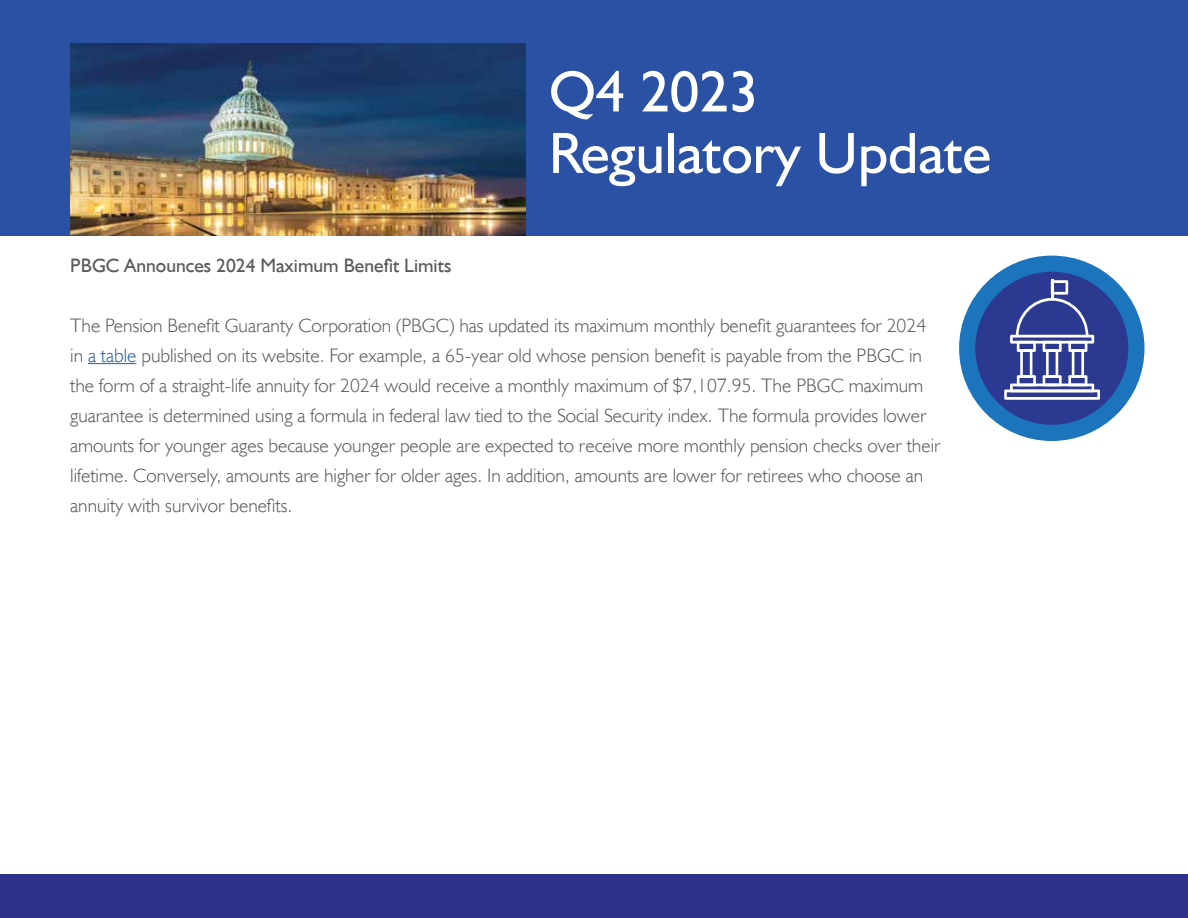
<style>
.page{position:relative;width:1188px;height:918px;background:#fff}
.page>*{position:absolute;margin:0;border:0;box-sizing:border-box;transform-origin:0 0}
.t1{font:58.5px/61.5px "Humanist 521 TL";color:#fff}
.t2{font:300 19.5px/30px "Humanist 521 TL";color:#58595b}
.t3{font:19.5px "Humanist 521 TL";color:#58595b}
.s1{color:#215e9e}
</style>
<div class="page">
<div style="left:0;top:0;width:1188px;height:236px;background:#2a51a3"></div>
<div style="left:0;top:874px;width:1188px;height:44px;background:#2c318c"></div>
<img style="left:70px;top:44px;width:455px;height:192px">
<svg style="left:967px;top:264px;width:169px;height:169px;background:#27479a"></svg>
<div style="left:959px;top:256px;width:185px;height:185px;border:16px solid #1c75bc;border-radius:50%"></div>
<hr style="left:1051px;top:279px;width:2px;height:20px;background:#fff">
<svg style="left:1004px;top:280px;width:96px;height:120px"></svg>
<hr style="left:88px;top:363px;width:49px;height:1px;background:#215e9e">
<p class="t3" style="left:70px;top:253px;width:383px">PBGC Announces 2024 Maximum Benefit Limits</p>
<h1 class="t1" style="left:549px;top:59px;width:444px">Q4 2023<br>Regulatory Update</h1>
<p class="t2" style="left:70px;top:310px;width:872px">The Pension Benefit Guaranty Corporation (PBGC) has updated its maximum monthly benefit guarantees for 2024 in <span class="s1">a table</span> published on its website. For example, a 65-year old whose pension benefit is payable from the PBGC in the form of a straight-life annuity for 2024 would receive a monthly maximum of $7,107.95. The PBGC maximum guarantee is determined using a formula in federal law tied to the Social Security index. The formula provides lower amounts for younger ages because younger people are expected to receive more monthly pension checks over their lifetime. Conversely, amounts are higher for older ages. In addition, amounts are lower for retirees who choose an annuity with survivor benefits.</p>
</div>
